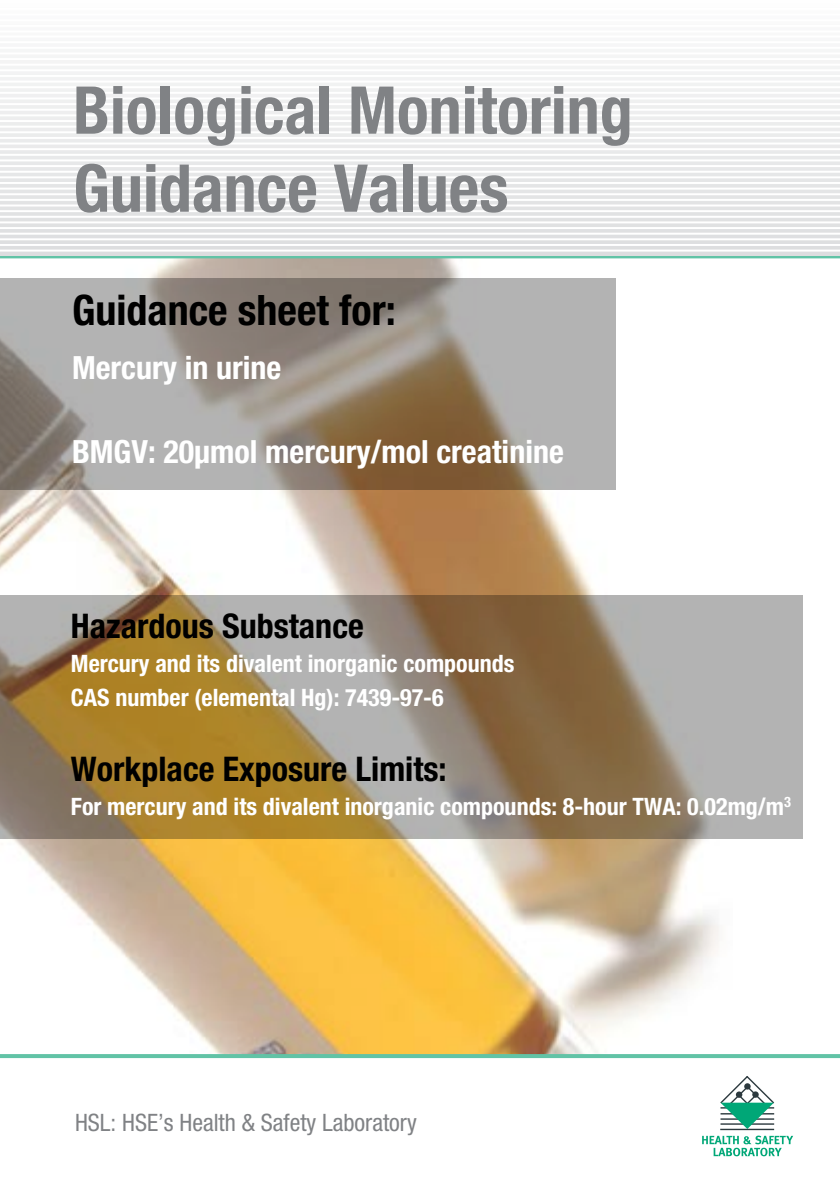
<style>
.page{position:relative;width:840px;height:1191px;background:#fff}
.page>*{position:absolute;margin:0;border:0;box-sizing:border-box;transform-origin:0 0}
.t1{font:700 condensed 66px/78px "Helvetica Neue LT Std";color:#808285}
.t2{font:700 condensed 42px "Helvetica Neue LT Std";color:#000}
.t3{font:700 condensed 34px "Helvetica Neue LT Std";color:#000}
.t4{font:700 condensed 32px "Helvetica Neue LT Std";color:#fff}
.t5{font:700 condensed 24px/34px "Helvetica Neue LT Std";color:#fff}
.t6{font:condensed 24px "Helvetica Neue LT Std";color:#808285}
</style>
<div class="page">
<img style="left:0;top:258px;width:731px;height:796px">
<hr style="left:0;top:254px;width:839px;height:4px;background:#61c3a6">
<svg style="left:0;top:56px;width:839px;height:200px"></svg>
<hr style="left:0;top:58px;width:839px;height:2px;background:#fff">
<hr style="left:0;top:64px;width:839px;height:2px;background:#fff">
<hr style="left:0;top:69px;width:839px;height:2px;background:#fff">
<hr style="left:0;top:75px;width:839px;height:2px;background:#fff">
<hr style="left:0;top:81px;width:839px;height:2px;background:#fff">
<hr style="left:0;top:86px;width:839px;height:2px;background:#fff">
<hr style="left:0;top:92px;width:839px;height:2px;background:#fff">
<hr style="left:0;top:97px;width:839px;height:2px;background:#fff">
<hr style="left:0;top:103px;width:839px;height:2px;background:#fff">
<hr style="left:0;top:109px;width:839px;height:2px;background:#fff">
<hr style="left:0;top:114px;width:839px;height:2px;background:#fff">
<hr style="left:0;top:120px;width:839px;height:2px;background:#fff">
<hr style="left:0;top:126px;width:839px;height:2px;background:#fff">
<hr style="left:0;top:131px;width:839px;height:2px;background:#fff">
<hr style="left:0;top:137px;width:839px;height:2px;background:#fff">
<hr style="left:0;top:142px;width:839px;height:2px;background:#fff">
<hr style="left:0;top:148px;width:839px;height:2px;background:#fff">
<hr style="left:0;top:154px;width:839px;height:2px;background:#fff">
<hr style="left:0;top:159px;width:839px;height:2px;background:#fff">
<hr style="left:0;top:165px;width:839px;height:2px;background:#fff">
<hr style="left:0;top:171px;width:839px;height:2px;background:#fff">
<hr style="left:0;top:176px;width:839px;height:2px;background:#fff">
<hr style="left:0;top:182px;width:839px;height:2px;background:#fff">
<hr style="left:0;top:188px;width:839px;height:2px;background:#fff">
<hr style="left:0;top:193px;width:839px;height:2px;background:#fff">
<hr style="left:0;top:199px;width:839px;height:2px;background:#fff">
<hr style="left:0;top:204px;width:839px;height:2px;background:#fff">
<hr style="left:0;top:210px;width:839px;height:2px;background:#fff">
<hr style="left:0;top:216px;width:839px;height:2px;background:#fff">
<hr style="left:0;top:221px;width:839px;height:2px;background:#fff">
<hr style="left:0;top:227px;width:839px;height:2px;background:#fff">
<hr style="left:0;top:233px;width:839px;height:2px;background:#fff">
<hr style="left:0;top:238px;width:839px;height:2px;background:#fff">
<hr style="left:0;top:244px;width:839px;height:2px;background:#fff">
<hr style="left:0;top:249px;width:839px;height:2px;background:#fff">
<hr style="left:0;top:1054px;width:839px;height:4px;background:#61c3a6">
<svg style="left:0;top:278px;width:615px;height:211px;background:#9e968d"></svg>
<svg style="left:702px;top:1135px;width:90px;height:21px"></svg>
<hr style="left:719px;top:1128px;width:54px;height:2px;background:#2c393e">
<svg style="left:719px;top:1076px;width:56px;height:53px"></svg>
<svg style="left:0;top:595px;width:802px;height:244px;background:#a08c6b"></svg>
<h1 class="t1" style="left:73px;top:70px;width:560px">Biological Monitoring<br>Guidance Values</h1>
<h2 class="t2" style="left:72px;top:284px;width:325px">Guidance sheet for:</h2>
<h3 class="t4" style="left:72px;top:348px;width:211px">Mercury in urine</h3>
<h3 class="t4" style="left:72px;top:432px;width:493px">BMGV: 20µmol mercury/mol creatinine</h3>
<h3 class="t3" style="left:71px;top:605px;width:294px">Hazardous Substance</h3>
<p class="t5" style="left:71px;top:646px;width:445px">Mercury and its divalent inorganic compounds<br>CAS number (elemental Hg): 7439-97-6</p>
<h3 class="t3" style="left:71px;top:748px;width:377px">Workplace Exposure Limits:</h3>
<p class="t5" style="left:71px;top:789px;width:721px">For mercury and its divalent inorganic compounds: 8-hour TWA: 0.02mg/m<sup>3</sup></p>
<p class="t6" style="left:75px;top:1108px;width:343px">HSL: HSE’s Health &amp; Safety Laboratory</p>
</div>
